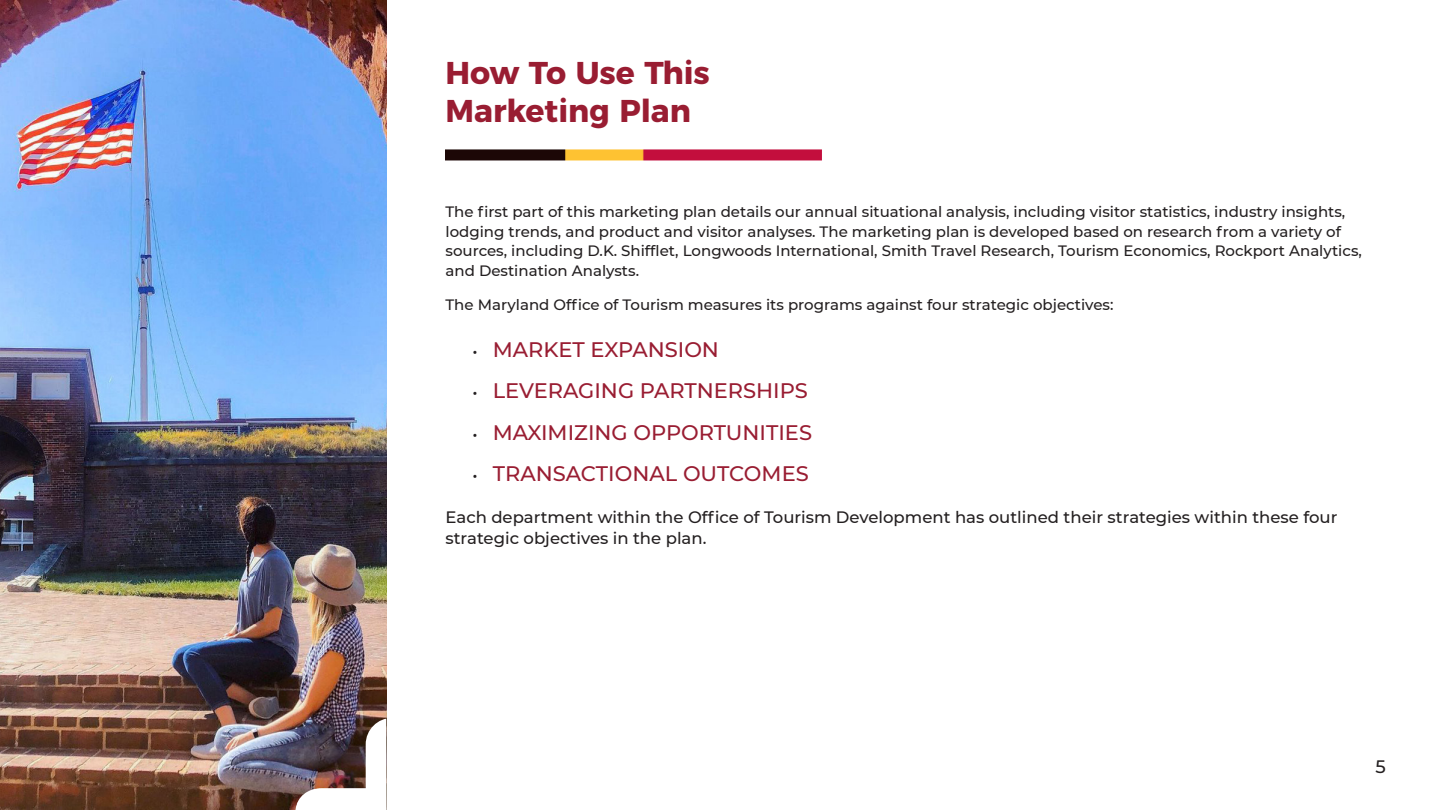
<style>
.page{position:relative;width:1440px;height:810px;background:#fff}
.page>*{position:absolute;margin:0;border:0;box-sizing:border-box;transform-origin:0 0}
.t1{font:700 31.5px/37.8px "Montserrat";color:#991d32}
.t2{font:500 21px "Montserrat";color:#991d32}
.t3{font:500 18px "Montserrat";color:#231f20}
.Body_copy{font:500 16.5px/21px "Montserrat";color:#231f20}
.Body_copy-2{font:500 15px/19.5px "Montserrat";color:#231f20}
.s1{font-size:16.5px;color:#231f20}
</style>
<div class="page">
<img style="left:0;top:0;width:386px;height:810px">
<img style="left:446px;top:149px;width:376px;height:12px">
<img style="left:295px;top:703px;width:92px;height:107px">
<p class="t1" style="left:446px;top:52px;width:266px">How To Use This<br>Marketing Plan</p>
<p class="Body_copy-2" style="left:446px;top:201px;width:918px">The first part of this marketing plan details our annual situational analysis, including visitor statistics, industry insights, lodging trends, and product and visitor analyses. The marketing plan is developed based on research from a variety of sources, including D.K. Shifflet, Longwoods International, Smith Travel Research, Tourism Economics, Rockport Analytics, and Destination Analysts.</p>
<p class="Body_copy-2" style="left:446px;top:294px;width:670px">The Maryland Office of Tourism measures its programs against four strategic objectives:</p>
<p class="t2" style="left:472px;top:334px;width:248px"><span class="s1">•</span> MARKET EXPANSION</p>
<p class="t2" style="left:472px;top:376px;width:337px"><span class="s1">•</span> LEVERAGING PARTNERSHIPS</p>
<p class="t2" style="left:472px;top:418px;width:341px"><span class="s1">•</span> MAXIMIZING OPPORTUNITIES</p>
<p class="t2" style="left:472px;top:459px;width:338px"><span class="s1">•</span> TRANSACTIONAL OUTCOMES</p>
<p class="Body_copy" style="left:446px;top:506px;width:894px">Each department within the Office of Tourism Development has outlined their strategies within these four strategic objectives in the plan.</p>
<p class="t3" style="left:1376px;top:754px;width:12px">5</p>
</div>
